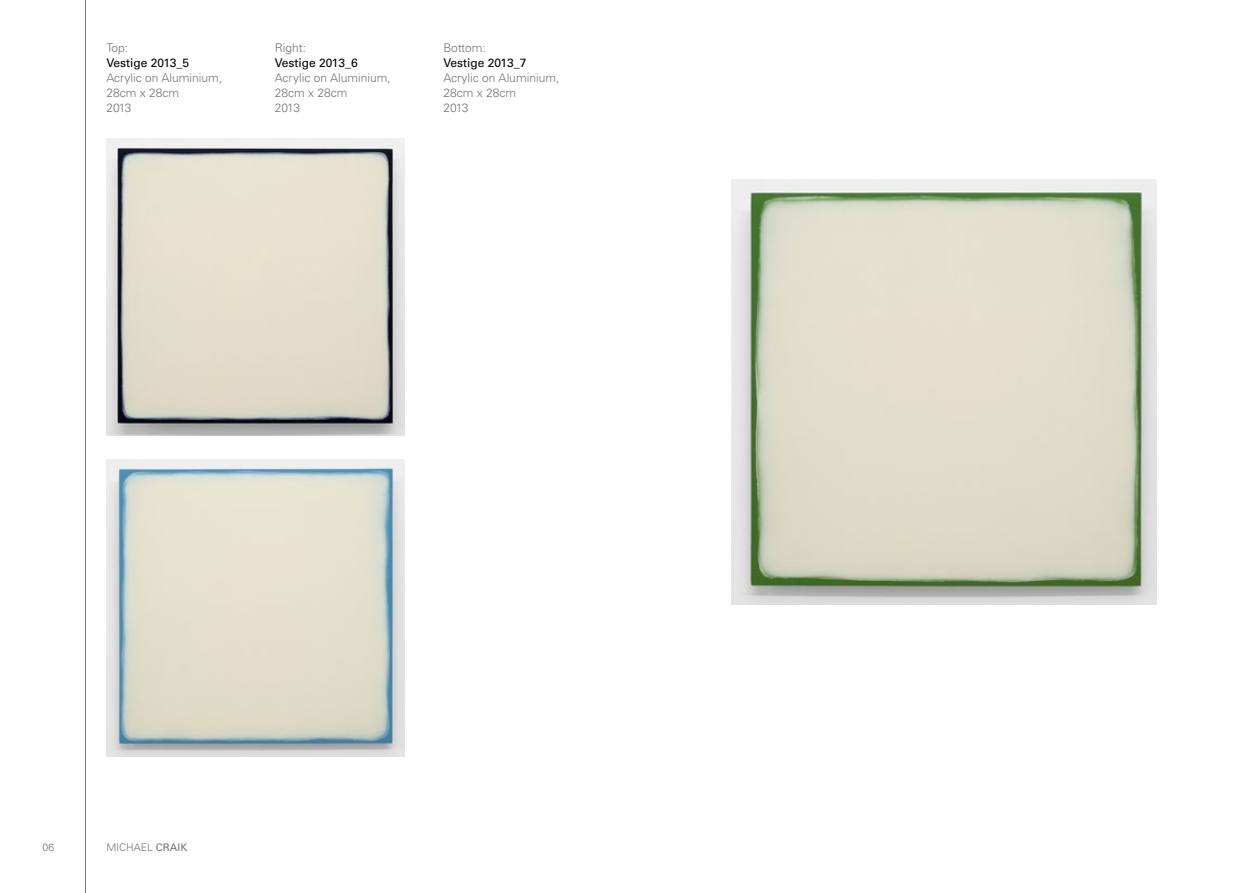
<style>
.page{position:relative;width:1259px;height:893px;background:#fff}
.page>*{position:absolute;margin:0;border:0;box-sizing:border-box;transform-origin:0 0}
.t1{font:300 12px/15px "Univers";color:#767472}
.t2{font:12px "Univers";color:#000}
.t3{font:300 10.5px "Univers";color:#767472}
.s1{font-weight:400}
</style>
<div class="page">
<img style="left:731px;top:179px;width:425px;height:425px">
<img style="left:106px;top:138px;width:298px;height:298px">
<img style="left:106px;top:459px;width:298px;height:298px">
<hr style="left:85px;top:0;width:1px;height:893px;background:#767472">
<p class="t1" style="left:106px;top:40px;width:23px">Top:</p>
<p class="t2" style="left:106px;top:56px;width:84px">Vestige 2013_5</p>
<p class="t1" style="left:106px;top:70px;width:117px">Acrylic on Aluminium,<br>28cm x 28cm<br>2013</p>
<p class="t1" style="left:275px;top:40px;width:33px">Right:</p>
<p class="t2" style="left:275px;top:56px;width:84px">Vestige 2013_6</p>
<p class="t1" style="left:275px;top:70px;width:117px">Acrylic on Aluminium,<br>28cm x 28cm<br>2013</p>
<p class="t1" style="left:443px;top:40px;width:44px">Bottom:</p>
<p class="t2" style="left:443px;top:56px;width:84px">Vestige 2013_7</p>
<p class="t1" style="left:443px;top:70px;width:117px">Acrylic on Aluminium,<br>28cm x 28cm<br>2013</p>
<p class="t3" style="left:43px;top:841px;width:13px">06</p>
<p class="t3" style="left:106px;top:841px;width:83px">MICHAEL <span class="s1">CRAIK</span></p>
</div>
